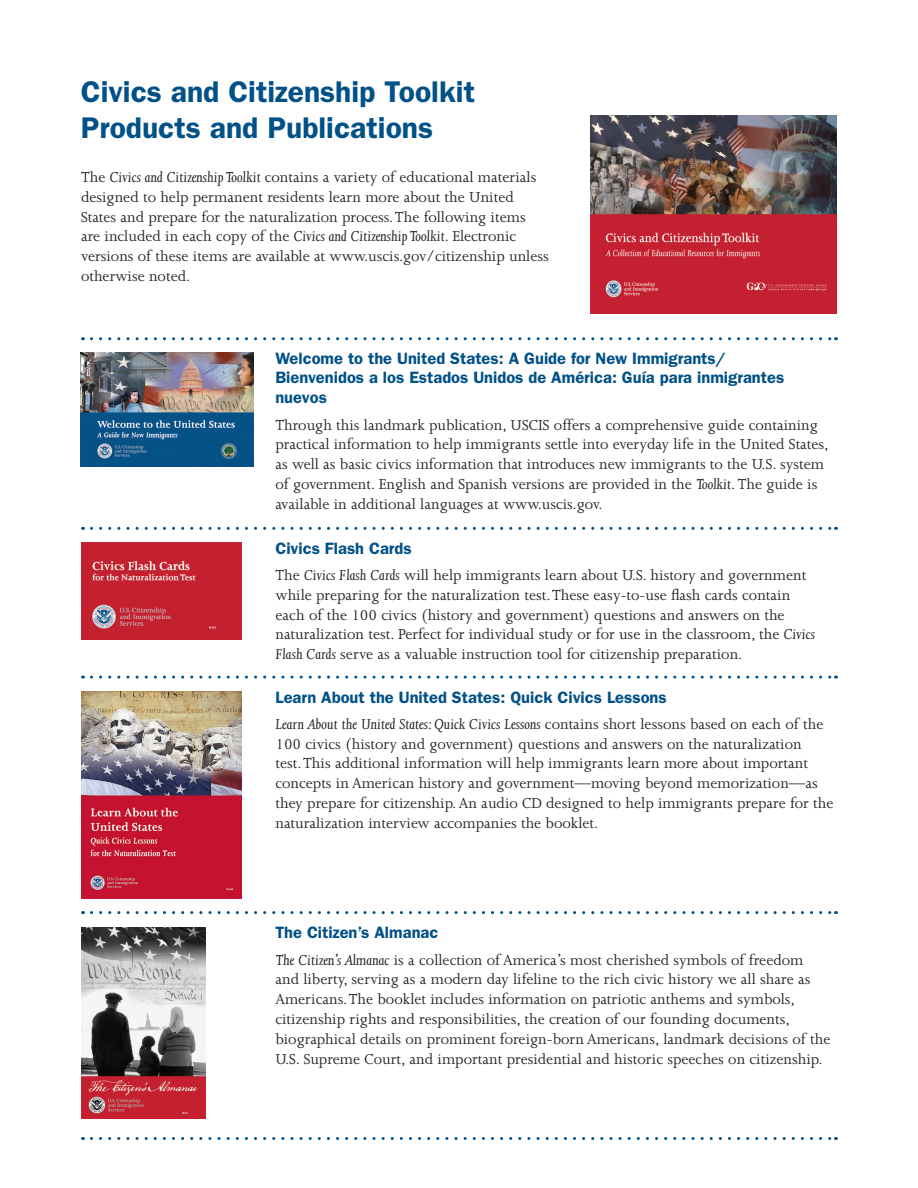
<style>
.page{position:relative;width:918px;height:1188px;background:#fff}
.page>*{position:absolute;margin:0;border:0;box-sizing:border-box;transform-origin:0 0}
.sub_title{font:600 30px/36px "ITC Franklin Gothic Std";color:#005187}
.body{font:16.5px/19.8px "Joanna MT Std";color:#231f20}
.sub_title-2{font:600 16.5px/19.8px "ITC Franklin Gothic Std";color:#005187}
.s1{font-style:italic}
</style>
<div class="page">
<img style="left:81px;top:352px;width:173px;height:115px">
<svg style="left:91px;top:527px;width:746px;height:3px"></svg>
<svg style="left:91px;top:337px;width:746px;height:3px"></svg>
<svg style="left:91px;top:676px;width:746px;height:3px"></svg>
<img style="left:81px;top:542px;width:160px;height:98px">
<svg style="left:91px;top:911px;width:746px;height:3px"></svg>
<img style="left:81px;top:927px;width:125px;height:192px">
<img style="left:591px;top:116px;width:246px;height:197px">
<svg style="left:91px;top:1137px;width:745px;height:3px"></svg>
<img style="left:81px;top:691px;width:160px;height:208px">
<p class="sub_title" style="left:81px;top:73px;width:396px">Civics and Citizenship Toolkit<br>Products and Publications</p>
<p class="body" style="left:81px;top:167px;width:469px">The <span class="s1">Civics and Citizenship Toolkit</span> contains a variety of educational materials designed to help permanent residents learn more about the United States and prepare for the naturalization process. The following items are included in each copy of the <span class="s1">Civics and Citizenship Toolkit</span>. Electronic versions of these items are available at www.uscis.gov/citizenship unless otherwise noted.</p>
<p class="sub_title-2" style="left:275px;top:348px;width:510px">Welcome to the United States: A Guide for New Immigrants/<br>Bienvenidos a los Estados Unidos de América: Guía para inmigrantes nuevos</p>
<p class="body" style="left:275px;top:415px;width:555px">Through this landmark publication, USCIS offers a comprehensive guide containing practical information to help immigrants settle into everyday life in the United States, as well as basic civics information that introduces new immigrants to the U.S. system of government. English and Spanish versions are provided in the <span class="s1">Toolkit.</span> The guide is available in additional languages at www.uscis.gov.</p>
<p class="sub_title-2" style="left:275px;top:538px;width:138px">Civics Flash Cards</p>
<p class="body" style="left:275px;top:565px;width:541px">The <span class="s1">Civics Flash Cards</span> will help immigrants learn about U.S. history and government while preparing for the naturalization test. These easy-to-use flash cards contain each of the 100 civics (history and government) questions and answers on the naturalization test. Perfect for individual study or for use in the classroom, the <span class="s1">Civics Flash Cards</span> serve as a valuable instruction tool for citizenship preparation.</p>
<p class="sub_title-2" style="left:275px;top:687px;width:393px">Learn About the United States: Quick Civics Lessons</p>
<p class="body" style="left:275px;top:714px;width:560px"><span class="s1">Learn About the United States: Quick Civics Lessons</span> contains short lessons based on each of the 100 civics (history and government) questions and answers on the naturalization<br>test. This additional information will help immigrants learn more about important concepts in American history and government—moving beyond memorization—as they prepare for citizenship.An audio CD designed to help immigrants prepare for the naturalization interview accompanies the booklet.</p>
<p class="sub_title-2" style="left:275px;top:923px;width:165px">The Citizen’s Almanac</p>
<p class="body" style="left:275px;top:950px;width:557px"><span class="s1">The Citizen’s Almanac</span> is a collection of America’s most cherished symbols of freedom and liberty, serving as a modern day lifeline to the rich civic history we all share as Americans. The booklet includes information on patriotic anthems and symbols, citizenship rights and responsibilities, the creation of our founding documents, biographical details on prominent foreign-born Americans, landmark decisions of the U.S. Supreme Court, and important presidential and historic speeches on citizenship.</p>
</div>
